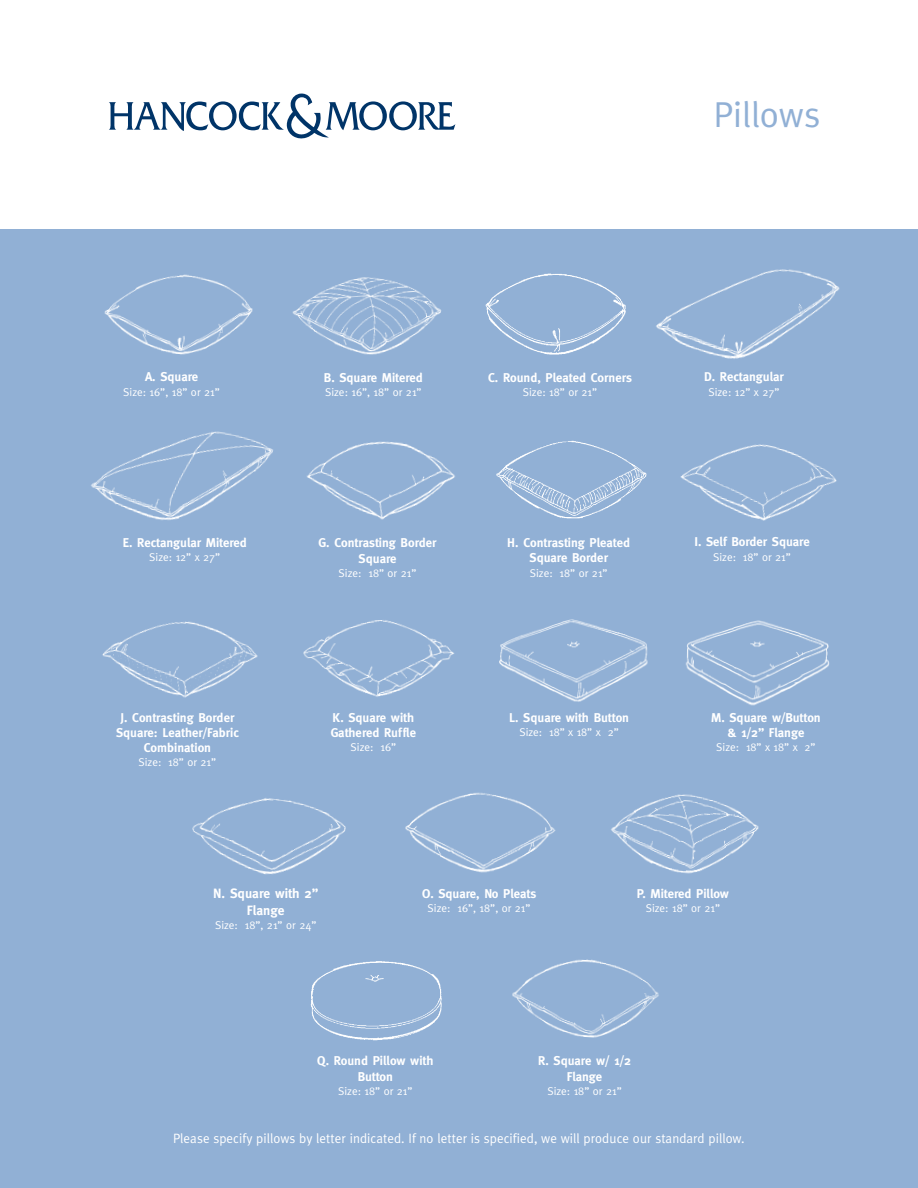
<style>
.page{position:relative;width:918px;height:1188px;background:#fff}
.page>*{position:absolute;margin:0;border:0;box-sizing:border-box;transform-origin:0 0}
.t1{font:36px "Meta Plus";color:#91b0d5}
.t2{font:13.5px "Meta Plus";letter-spacing:.005em;color:#fff}
.t3{font:700 13.5px/16.2px "Meta";color:#fff;text-align:center}
.t4{font:700 12.75px/15.3px "Meta";color:#fff;text-align:center}
.t5{font:11.25px "Meta Plus";color:#fff}
</style>
<div class="page">
<div style="left:0;top:230px;width:918px;height:958px;background:#91b0d5"></div>
<img style="left:104px;top:274px;width:149px;height:81px">
<img style="left:292px;top:277px;width:150px;height:78px">
<img style="left:485px;top:273px;width:141px;height:82px">
<img style="left:306px;top:441px;width:149px;height:79px">
<img style="left:496px;top:440px;width:151px;height:79px">
<img style="left:91px;top:431px;width:182px;height:89px">
<img style="left:680px;top:444px;width:157px;height:77px">
<img style="left:102px;top:621px;width:156px;height:77px">
<img style="left:303px;top:620px;width:152px;height:77px">
<img style="left:499px;top:619px;width:149px;height:83px">
<img style="left:685px;top:620px;width:145px;height:86px">
<img style="left:192px;top:798px;width:154px;height:77px">
<img style="left:405px;top:792px;width:151px;height:81px">
<img style="left:611px;top:794px;width:148px;height:80px">
<img style="left:310px;top:961px;width:132px;height:80px">
<img style="left:512px;top:959px;width:147px;height:79px">
<img style="left:656px;top:269px;width:184px;height:90px">
<svg style="left:109px;top:94px;width:346px;height:44px"></svg>
<h1 class="t1" style="left:714px;top:97px;width:108px">Pillows</h1>
<p class="t4" style="left:145px;top:370px;width:55px">A. Square</p>
<p class="t5" style="left:123px;top:386px;width:98px">Size: 16”, 18” or 21”</p>
<p class="t4" style="left:324px;top:370px;width:101px">B. Square Mitered</p>
<p class="t5" style="left:325px;top:386px;width:98px">Size: 16”, 18” or 21”</p>
<p class="t4" style="left:488px;top:370px;width:145px">C. Round, Pleated Corners</p>
<p class="t5" style="left:523px;top:386px;width:76px">Size: 18” or 21”</p>
<p class="t4" style="left:704px;top:370px;width:81px">D. Rectangular</p>
<p class="t5" style="left:708px;top:386px;width:73px">Size: 12” x 27”</p>
<p class="t4" style="left:123px;top:536px;width:126px">E. Rectangular Mitered</p>
<p class="t5" style="left:149px;top:552px;width:73px">Size: 12” x 27”</p>
<p class="t4" style="left:319px;top:536px;width:119px">G. Contrasting Border<br>Square</p>
<p class="t5" style="left:339px;top:567px;width:79px">Size: 18” or 21”</p>
<p class="t4" style="left:507px;top:536px;width:124px">H. Contrasting Pleated<br>Square Border</p>
<p class="t5" style="left:530px;top:567px;width:79px">Size: 18” or 21”</p>
<p class="t4" style="left:694px;top:535px;width:117px">I. Self Border Square</p>
<p class="t5" style="left:713px;top:551px;width:79px">Size: 18” or 21”</p>
<p class="t4" style="left:116px;top:710px;width:124px">J. Contrasting Border<br>Square: Leather/Fabric<br>Combination</p>
<p class="t5" style="left:138px;top:757px;width:79px">Size: 18” or 21”</p>
<p class="t4" style="left:331px;top:710px;width:87px;text-align:left">K. Square with<br>Gathered Ruffle</p>
<p class="t5" style="left:351px;top:742px;width:47px">Size: 16”</p>
<p class="t4" style="left:509px;top:711px;width:121px">L. Square with Button</p>
<p class="t5" style="left:519px;top:727px;width:101px">Size: 18” x 18” x 2”</p>
<p class="t4" style="left:711px;top:711px;width:111px">M. Square w/Button &amp; 1/2” Flange</p>
<p class="t5" style="left:716px;top:742px;width:101px">Size: 18” x 18” x 2”</p>
<p class="t3" style="left:213px;top:886px;width:107px">N. Square with 2”<br>Flange</p>
<p class="t5" style="left:215px;top:920px;width:103px">Size: 18”, 21” or 24”</p>
<p class="t4" style="left:422px;top:886px;width:116px">O. Square, No Pleats</p>
<p class="t5" style="left:428px;top:903px;width:105px">Size: 16”, 18”, or 21”</p>
<p class="t4" style="left:637px;top:886px;width:94px">P. Mitered Pillow</p>
<p class="t5" style="left:646px;top:902px;width:76px">Size: 18” or 21”</p>
<p class="t4" style="left:317px;top:1054px;width:118px">Q. Round Pillow with<br>Button</p>
<p class="t5" style="left:338px;top:1086px;width:76px">Size: 18” or 21”</p>
<p class="t4" style="left:538px;top:1054px;width:94px">R. Square w/ 1/2<br>Flange</p>
<p class="t5" style="left:547px;top:1086px;width:76px">Size: 18” or 21”</p>
<p class="t2" style="left:173px;top:1132px;width:573px">Please specify pillows by letter indicated. If no letter is specified, we will produce our standard pillow.</p>
</div>
